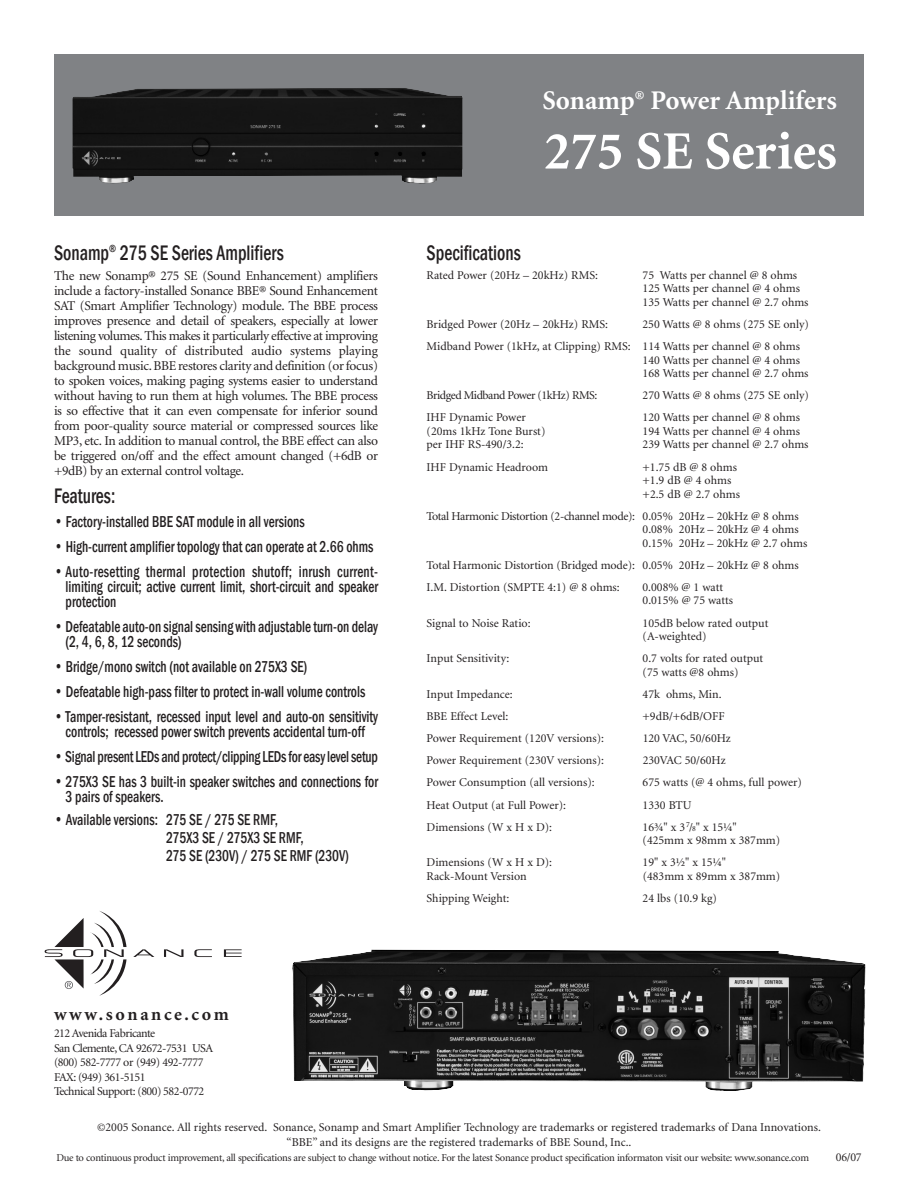
<style>
.page{position:relative;width:918px;height:1188px;background:#fff}
.page>*{position:absolute;margin:0;border:0;box-sizing:border-box;transform-origin:0 0}
.t1{font:700 54px "Minion";color:#fff}
.t2{font:700 27px "Minion";color:#fff}
.t3{font:500 condensed 21.6px "Franklin Gothic";color:#231f20;scale:.83 1}
.t4{font:700 18px "Minion";letter-spacing:.145em;color:#231f20}
.t5{font:500 condensed 16.2px/15px "Franklin Gothic";color:#231f20;scale:.83 1}
.t6{font:13.5px/15px "Minion";letter-spacing:-.025em;color:#231f20;text-align:justify}
.t7{font:12px/13.5px "Minion";color:#231f20}
.t8{font:12px/14.4px "Minion";letter-spacing:-.045em;color:#231f20}
.t9{font:12px "Minion";letter-spacing:-.04em;color:#231f20}
.t10{font:10.5px "Minion";letter-spacing:-.025em;color:#231f20}
.s1{font-size:7.8px}
</style>
<div class="page">
<div style="left:54px;top:54px;width:810px;height:162px;background:#808285"></div>
<svg style="left:133px;top:949px;width:21px;height:8px"></svg>
<svg style="left:164px;top:949px;width:20px;height:8px"></svg>
<svg style="left:194px;top:949px;width:18px;height:8px"></svg>
<svg style="left:224px;top:949px;width:18px;height:8px"></svg>
<svg style="left:45px;top:911px;width:82px;height:85px"></svg>
<img style="left:72px;top:88px;width:391px;height:96px">
<img style="left:292px;top:949px;width:574px;height:142px">
<h3 class="t3" style="left:54px;top:240px;width:279px">Sonamp<sup>®</sup> 275 SE Series Amplifiers</h3>
<p class="t6" style="left:54px;top:270px;width:326px">The new Sonamp® 275 SE (Sound Enhancement) amplifiers include a factory-installed Sonance BBE® Sound Enhancement SAT (Smart Amplifier Technology) module. The BBE process improves presence and detail of speakers, especially at lower listening volumes. This makes it particularly effective at improving the sound quality of distributed audio systems playing background music. BBE restores clarity and definition (or focus) to spoken voices, making paging systems easier to understand without having to run them at high volumes. The BBE process is so effective that it can even compensate for inferior sound from poor-quality source material or compressed sources like MP3, etc. In addition to manual control, the BBE effect can also be triggered on/off and the effect amount changed (+6dB or +9dB) by an external control voltage.</p>
<h3 class="t3" style="left:54px;top:483px;width:75px">Features:</h3>
<h3 class="t5" style="left:54px;top:514px;width:304px">• Factory-installed BBE SAT module in all versions</h3>
<h3 class="t5" style="left:54px;top:539px;width:386px">• High-current amplifier topology that can operate at 2.66 ohms</h3>
<h3 class="t5" style="left:66px;top:564px;width:378px;text-align:justify;text-indent:-12px">• Auto-resetting thermal protection shutoff; inrush current&shy;limiting circuit; active current limit, short-circuit and speaker protection</h3>
<h3 class="t5" style="left:66px;top:619px;width:378px;text-indent:-12px">• Defeatable auto-on signal sensing with adjustable turn-on delay (2, 4, 6, 8, 12 seconds)</h3>
<h3 class="t5" style="left:54px;top:659px;width:307px">• Bridge/mono switch (not available on 275X3 SE)</h3>
<h3 class="t5" style="left:54px;top:684px;width:377px">• Defeatable high-pass filter to protect in-wall volume controls</h3>
<h3 class="t5" style="left:54px;top:709px;width:392px;text-align:center">• Tamper-resistant, recessed input level and auto-on sensitivity controls; recessed power switch prevents accidental turn-off</h3>
<h3 class="t5" style="left:54px;top:749px;width:392px">• Signal present LEDs and protect/clipping LEDs for easy level setup</h3>
<h3 class="t5" style="left:66px;top:774px;width:378px;text-indent:-12px">• 275X3 SE has 3 built-in speaker switches and connections for<br>3 pairs of speakers.</h3>
<h3 class="t5" style="left:166px;top:810px;width:222px;line-height:18px;text-indent:-112px">• Available versions: 275 SE / 275 SE RMF,<br>275X3 SE / 275X3 SE RMF,<br>275 SE (230V) / 275 SE RMF (230V)</h3>
<h2 class="t2" style="left:542px;top:89px;width:296px">Sonamp<sup>®</sup> Power Amplifers</h2>
<h1 class="t1" style="left:544px;top:130px;width:294px">275 SE Series</h1>
<h3 class="t3" style="left:427px;top:240px;width:115px">Specifications</h3>
<p class="t7" style="left:427px;top:269px;width:173px">Rated Power (20Hz – 20kHz) RMS:</p>
<p class="t7" style="left:643px;top:269px;width:167px">75 Watts per channel @ 8 ohms<br>125 Watts per channel @ 4 ohms<br>135 Watts per channel @ 2.7 ohms</p>
<p class="t7" style="left:427px;top:318px;width:183px">Bridged Power (20Hz – 20kHz) RMS:</p>
<p class="t7" style="left:427px;top:314px;width:384px;line-height:22.2px;text-indent:216px">250 Watts @ 8 ohms (275 SE only)<br>Midband Power (1kHz, at Clipping) RMS: 114 Watts per channel @ 8 ohms</p>
<p class="t7" style="left:643px;top:354px;width:167px">140 Watts per channel @ 4 ohms<br>168 Watts per channel @ 2.7 ohms</p>
<p class="t9" style="left:427px;top:391px;width:172px">Bridged Midband Power (1kHz) RMS:</p>
<p class="t7" style="left:643px;top:390px;width:168px">270 Watts @ 8 ohms (275 SE only)</p>
<p class="t7" style="left:427px;top:412px;width:101px">IHF Dynamic Power</p>
<p class="t7" style="left:643px;top:412px;width:159px">120 Watts per channel @ 8 ohms</p>
<p class="t7" style="left:427px;top:425px;width:120px">(20ms 1kHz Tone Burst)</p>
<p class="t7" style="left:643px;top:425px;width:159px">194 Watts per channel @ 4 ohms</p>
<p class="t7" style="left:427px;top:439px;width:99px">per IHF RS-490/3.2:</p>
<p class="t7" style="left:643px;top:439px;width:167px">239 Watts per channel @ 2.7 ohms</p>
<p class="t7" style="left:427px;top:461px;width:123px">IHF Dynamic Headroom</p>
<p class="t7" style="left:643px;top:461px;width:99px">+1.75 dB @ 8 ohms +1.9 dB @ 4 ohms +2.5 dB @ 2.7 ohms</p>
<p class="t7" style="left:643px;top:510px;width:166px;text-indent:-216px">Total Harmonic Distortion (2-channel mode): 0.05% 20Hz – 20kHz @ 8 ohms<br>0.08% 20Hz – 20kHz @ 4 ohms<br>0.15% 20Hz – 20kHz @ 2.7 ohms</p>
<p class="t7" style="left:427px;top:555px;width:374px;line-height:22.2px">Total Harmonic Distortion (Bridged mode): 0.05% 20Hz – 20kHz @ 8 ohms<br>I.M. Distortion (SMPTE 4:1) @ 8 ohms:</p>
<p class="t7" style="left:643px;top:581px;width:92px">0.008% @ 1 watt<br>0.015% @ 75 watts</p>
<p class="t7" style="left:427px;top:617px;width:106px">Signal to Noise Ratio:</p>
<p class="t7" style="left:643px;top:617px;width:127px">105dB below rated output (A-weighted)</p>
<p class="t7" style="left:427px;top:653px;width:84px">Input Sensitivity:</p>
<p class="t7" style="left:643px;top:653px;width:122px">0.7 volts for rated output (75 watts @8 ohms)</p>
<p class="t7" style="left:427px;top:688px;width:88px">Input Impedance:</p>
<p class="t7" style="left:643px;top:688px;width:81px">47k ohms, Min.</p>
<p class="t7" style="left:427px;top:710px;width:83px">BBE Effect Level:</p>
<p class="t7" style="left:643px;top:710px;width:84px">+9dB/+6dB/OFF</p>
<p class="t7" style="left:427px;top:733px;width:179px">Power Requirement (120V versions):</p>
<p class="t7" style="left:643px;top:733px;width:90px">120 VAC, 50/60Hz</p>
<p class="t7" style="left:427px;top:755px;width:179px">Power Requirement (230V versions):</p>
<p class="t7" style="left:643px;top:755px;width:85px">230VAC 50/60Hz</p>
<p class="t7" style="left:427px;top:777px;width:170px">Power Consumption (all versions):</p>
<p class="t7" style="left:643px;top:777px;width:161px">675 watts (@ 4 ohms, full power)</p>
<p class="t7" style="left:427px;top:799px;width:141px">Heat Output (at Full Power):</p>
<p class="t7" style="left:643px;top:799px;width:51px">1330 BTU</p>
<p class="t7" style="left:427px;top:821px;width:127px">Dimensions (W x H x D):</p>
<p class="t7" style="left:643px;top:821px;width:139px">16¾" x 3<sup>7</sup>/<span class="s1">8</span>" x 15¼" (425mm x 98mm x 387mm)</p>
<p class="t7" style="left:427px;top:857px;width:127px">Dimensions (W x H x D):</p>
<p class="t7" style="left:643px;top:857px;width:85px">19" x 3½" x 15¼"</p>
<p class="t7" style="left:427px;top:870px;width:102px">Rack-Mount Version</p>
<p class="t7" style="left:643px;top:870px;width:139px">(483mm x 89mm x 387mm)</p>
<p class="t7" style="left:427px;top:892px;width:84px">Shipping Weight:</p>
<p class="t7" style="left:643px;top:892px;width:76px">24 lbs (10.9 kg)</p>
<h3 class="t4" style="left:54px;top:1007px;width:176px">www.sonance.com</h3>
<p class="t8" style="left:54px;top:1027px;width:161px">212 Avenida Fabricante<br>San Clemente, CA 92672-7531 USA (800) 582-7777 or (949) 492-7777<br>FAX: (949) 361-5151<br>Technical Support: (800) 582-0772</p>
<p class="t7" style="left:97px;top:1120px;width:725px;line-height:15px;text-align:center">©2005 Sonance. All rights reserved. Sonance, Sonamp and Smart Amplifier Technology are trademarks or registered trademarks of Dana Innovations. “BBE” and its designs are the registered trademarks of BBE Sound, Inc..</p>
<p class="t10" style="left:56px;top:1153px;width:754px">Due to continuous product improvement, all specifications are subject to change without notice. For the latest Sonance product specification informaton visit our website: www.sonance.com</p>
<p class="t7" style="left:836px;top:1151px;width:27px">06/07</p>
</div>
